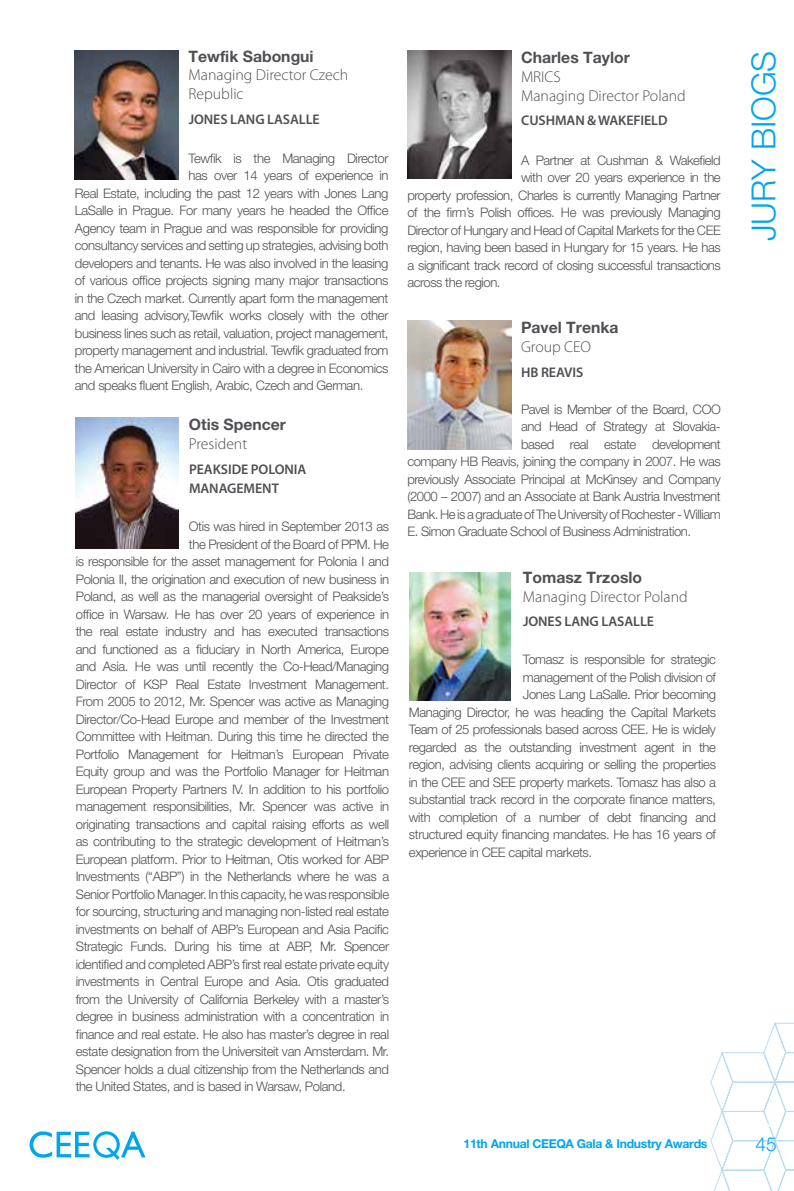
<style>
.page{position:relative;width:794px;height:1191px;background:#fff}
.page>*{position:absolute;margin:0;border:0;box-sizing:border-box;transform-origin:0 0}
.t1{font:300 33.25px "Helvetica Neue LT Pro";color:#00a6eb}
.t2{font:300 19.25px "Helvetica Neue LT Pro";color:#00a6eb}
.t3{font:300 19.25px "Helvetica Neue LT Pro";color:#fff}
.t4{font:300 15.75px/18.9px "Myriad Pro";color:#504f53}
.t5{font:700 15.75px "Helvetica Neue LT Pro";color:#504f53}
.t6{font:600 14px/18.9px "Myriad Pro";letter-spacing:-.005em;color:#504f53}
.t7{font:300 13.12px "Helvetica Neue LT Pro";letter-spacing:-.03em;color:#504f53}
.t8{font:700 12.25px "Helvetica Neue LT Pro";letter-spacing:-.025em;color:#00a6eb}
</style>
<div class="page">
<svg style="left:710px;top:1022px;width:84px;height:169px"></svg>
<img style="left:75px;top:51px;width:104px;height:128px">
<img style="left:75px;top:417px;width:104px;height:131px">
<img style="left:407px;top:50px;width:104px;height:129px">
<img style="left:407px;top:321px;width:104px;height:128px">
<img style="left:409px;top:572px;width:101px;height:128px">
<svg style="left:30px;top:1131px;width:115px;height:28px"></svg>
<p class="t5" style="left:189px;top:46px;width:127px">Tewfik Sabongui</p>
<p class="t4" style="left:189px;top:66px;width:161px">Managing Director Czech<br>Republic</p>
<p class="t6" style="left:189px;top:109px;width:133px">JONES LANG LASALLE</p>
<p class="t7" style="left:189px;top:150px;width:201px">Tewfik is the Managing Director</p>
<p class="t7" style="left:189px;top:167px;width:201px">has over 14 years of experience in</p>
<p class="t7" style="left:75px;top:185px;width:315px">Real Estate, including the past 12 years with Jones Lang</p>
<p class="t7" style="left:75px;top:202px;width:315px">LaSalle in Prague. For many years he headed the Office</p>
<p class="t7" style="left:75px;top:220px;width:315px">Agency team in Prague and was responsible for providing</p>
<p class="t7" style="left:75px;top:237px;width:315px">consultancy services and setting up strategies, advising both</p>
<p class="t7" style="left:75px;top:255px;width:315px">developers and tenants. He was also involved in the leasing</p>
<p class="t7" style="left:75px;top:272px;width:315px">of various office projects signing many major transactions</p>
<p class="t7" style="left:75px;top:290px;width:315px">in the Czech market. Currently apart form the management</p>
<p class="t7" style="left:75px;top:307px;width:315px">and leasing advisory,Tewfik works closely with the other</p>
<p class="t7" style="left:75px;top:325px;width:315px">business lines such as retail, valuation, project management,</p>
<p class="t7" style="left:75px;top:342px;width:315px">property management and industrial. Tewfik graduated from</p>
<p class="t7" style="left:75px;top:360px;width:315px">the American University in Cairo with a degree in Economics</p>
<p class="t7" style="left:75px;top:377px;width:290px">and speaks fluent English, Arabic, Czech and German.</p>
<p class="t5" style="left:189px;top:415px;width:99px">Otis Spencer</p>
<p class="t4" style="left:189px;top:435px;width:60px">President</p>
<p class="t6" style="left:189px;top:459px;width:119px">PEAKSIDE POLONIA<br>MANAGEMENT</p>
<p class="t7" style="left:189px;top:518px;width:202px">Otis was hired in September 2013 as</p>
<p class="t7" style="left:189px;top:536px;width:202px">the President of the Board of PPM. He</p>
<p class="t7" style="left:76px;top:553px;width:315px">is responsible for the asset management for Polonia I and</p>
<p class="t7" style="left:76px;top:571px;width:315px">Polonia II, the origination and execution of new business in</p>
<p class="t7" style="left:76px;top:588px;width:315px">Poland, as well as the managerial oversight of Peakside’s</p>
<p class="t7" style="left:76px;top:606px;width:315px">office in Warsaw. He has over 20 years of experience in</p>
<p class="t7" style="left:76px;top:623px;width:315px">the real estate industry and has executed transactions</p>
<p class="t7" style="left:76px;top:641px;width:315px">and functioned as a fiduciary in North America, Europe</p>
<p class="t7" style="left:76px;top:658px;width:315px">and Asia. He was until recently the Co-Head/Managing</p>
<p class="t7" style="left:76px;top:676px;width:315px">Director of KSP Real Estate Investment Management.</p>
<p class="t7" style="left:76px;top:693px;width:315px">From 2005 to 2012, Mr. Spencer was active as Managing</p>
<p class="t7" style="left:76px;top:711px;width:315px">Director/Co-Head Europe and member of the Investment</p>
<p class="t7" style="left:76px;top:728px;width:315px">Committee with Heitman. During this time he directed the</p>
<p class="t7" style="left:76px;top:746px;width:315px">Portfolio Management for Heitman’s European Private</p>
<p class="t7" style="left:76px;top:763px;width:315px">Equity group and was the Portfolio Manager for Heitman</p>
<p class="t7" style="left:76px;top:781px;width:315px">European Property Partners IV. In addition to his portfolio</p>
<p class="t7" style="left:76px;top:798px;width:315px">management responsibilities, Mr. Spencer was active in</p>
<p class="t7" style="left:76px;top:816px;width:315px">originating transactions and capital raising efforts as well</p>
<p class="t7" style="left:76px;top:833px;width:315px">as contributing to the strategic development of Heitman’s</p>
<p class="t7" style="left:76px;top:851px;width:315px">European platform. Prior to Heitman, Otis worked for ABP</p>
<p class="t7" style="left:76px;top:868px;width:315px">Investments (“ABP”) in the Netherlands where he was a</p>
<p class="t7" style="left:76px;top:886px;width:315px">Senior Portfolio Manager. In this capacity, he was responsible</p>
<p class="t7" style="left:76px;top:903px;width:315px">for sourcing, structuring and managing non-listed real estate</p>
<p class="t7" style="left:76px;top:921px;width:315px">investments on behalf of ABP’s European and Asia Pacific</p>
<p class="t7" style="left:76px;top:938px;width:315px">Strategic Funds. During his time at ABP, Mr. Spencer</p>
<p class="t7" style="left:76px;top:956px;width:315px">identified and completed ABP’s first real estate private equity</p>
<p class="t7" style="left:76px;top:973px;width:315px">investments in Central Europe and Asia. Otis graduated</p>
<p class="t7" style="left:76px;top:991px;width:315px">from the University of California Berkeley with a master’s</p>
<p class="t7" style="left:76px;top:1008px;width:315px">degree in business administration with a concentration in</p>
<p class="t7" style="left:76px;top:1026px;width:315px">finance and real estate. He also has master’s degree in real</p>
<p class="t7" style="left:76px;top:1043px;width:315px">estate designation from the Universiteit van Amsterdam. Mr.</p>
<p class="t7" style="left:76px;top:1061px;width:315px">Spencer holds a dual citizenship from the Netherlands and</p>
<p class="t7" style="left:76px;top:1078px;width:271px">the United States, and is based in Warsaw, Poland.</p>
<p class="t5" style="left:521px;top:47px;width:110px">Charles Taylor</p>
<p class="t4" style="left:521px;top:67px;width:166px">MRICS<br>Managing Director Poland</p>
<p class="t6" style="left:521px;top:111px;width:148px">CUSHMAN &amp; WAKEFIELD</p>
<p class="t7" style="left:521px;top:152px;width:201px">A Partner at Cushman &amp; Wakefield</p>
<p class="t7" style="left:521px;top:169px;width:201px">with over 20 years experience in the</p>
<p class="t7" style="left:407px;top:187px;width:315px">property profession, Charles is currently Managing Partner</p>
<p class="t7" style="left:407px;top:204px;width:315px">of the firm’s Polish offices. He was previously Managing</p>
<p class="t7" style="left:407px;top:222px;width:315px">Director of Hungary and Head of Capital Markets for the CEE</p>
<p class="t7" style="left:407px;top:239px;width:315px">region, having been based in Hungary for 15 years. He has</p>
<p class="t7" style="left:407px;top:257px;width:315px">a significant track record of closing successful transactions</p>
<p class="t7" style="left:407px;top:274px;width:95px">across the region.</p>
<p class="t5" style="left:521px;top:318px;width:99px">Pavel Trenka</p>
<p class="t4" style="left:521px;top:337px;width:72px">Group CEO</p>
<p class="t6" style="left:521px;top:362px;width:64px">HB REAVIS</p>
<p class="t7" style="left:521px;top:401px;width:201px">Pavel is Member of the Board, COO</p>
<p class="t7" style="left:521px;top:419px;width:201px">and Head of Strategy at Slovakia-</p>
<p class="t7" style="left:521px;top:436px;width:201px">based real estate development</p>
<p class="t7" style="left:407px;top:454px;width:315px">company HB Reavis, joining the company in 2007. He was</p>
<p class="t7" style="left:407px;top:471px;width:315px">previously Associate Principal at McKinsey and Company</p>
<p class="t7" style="left:407px;top:488px;width:315px">(2000 – 2007) and an Associate at Bank Austria Investment</p>
<p class="t7" style="left:407px;top:506px;width:315px">Bank. He is a graduate of The University of Rochester - William</p>
<p class="t7" style="left:407px;top:523px;width:285px">E. Simon Graduate School of Business Administration.</p>
<p class="t5" style="left:523px;top:567px;width:121px">Tomasz Trzoslo</p>
<p class="t4" style="left:523px;top:587px;width:166px">Managing Director Poland</p>
<p class="t6" style="left:523px;top:612px;width:133px">JONES LANG LASALLE</p>
<p class="t7" style="left:523px;top:651px;width:195px">Tomasz is responsible for strategic</p>
<p class="t7" style="left:523px;top:669px;width:195px">management of the Polish division of</p>
<p class="t7" style="left:523px;top:686px;width:195px">Jones Lang LaSalle. Prior becoming</p>
<p class="t7" style="left:409px;top:704px;width:308px">Managing Director, he was heading the Capital Markets</p>
<p class="t7" style="left:409px;top:721px;width:308px">Team of 25 professionals based across CEE. He is widely</p>
<p class="t7" style="left:409px;top:739px;width:308px">regarded as the outstanding investment agent in the</p>
<p class="t7" style="left:409px;top:756px;width:308px">region, advising clients acquiring or selling the properties</p>
<p class="t7" style="left:409px;top:774px;width:308px">in the CEE and SEE property markets. Tomasz has also a</p>
<p class="t7" style="left:409px;top:791px;width:308px">substantial track record in the corporate finance matters,</p>
<p class="t7" style="left:409px;top:809px;width:308px">with completion of a number of debt financing and</p>
<p class="t7" style="left:409px;top:826px;width:308px">structured equity financing mandates. He has 16 years of</p>
<p class="t7" style="left:409px;top:844px;width:185px">experience in CEE capital markets.</p>
<h1 class="t1" style="left:743px;top:241px;width:192px;rotate:-90deg">JURY BIOGS</h1>
<h2 class="t3" style="left:755px;top:1108px;width:23px">45</h2>
<p class="t8" style="left:463px;top:1135px;width:245px">11th Annual CEEQA Gala &amp; Industry Awards</p>
<h2 class="t2" style="left:755px;top:1132px;width:23px">45</h2>
</div>
